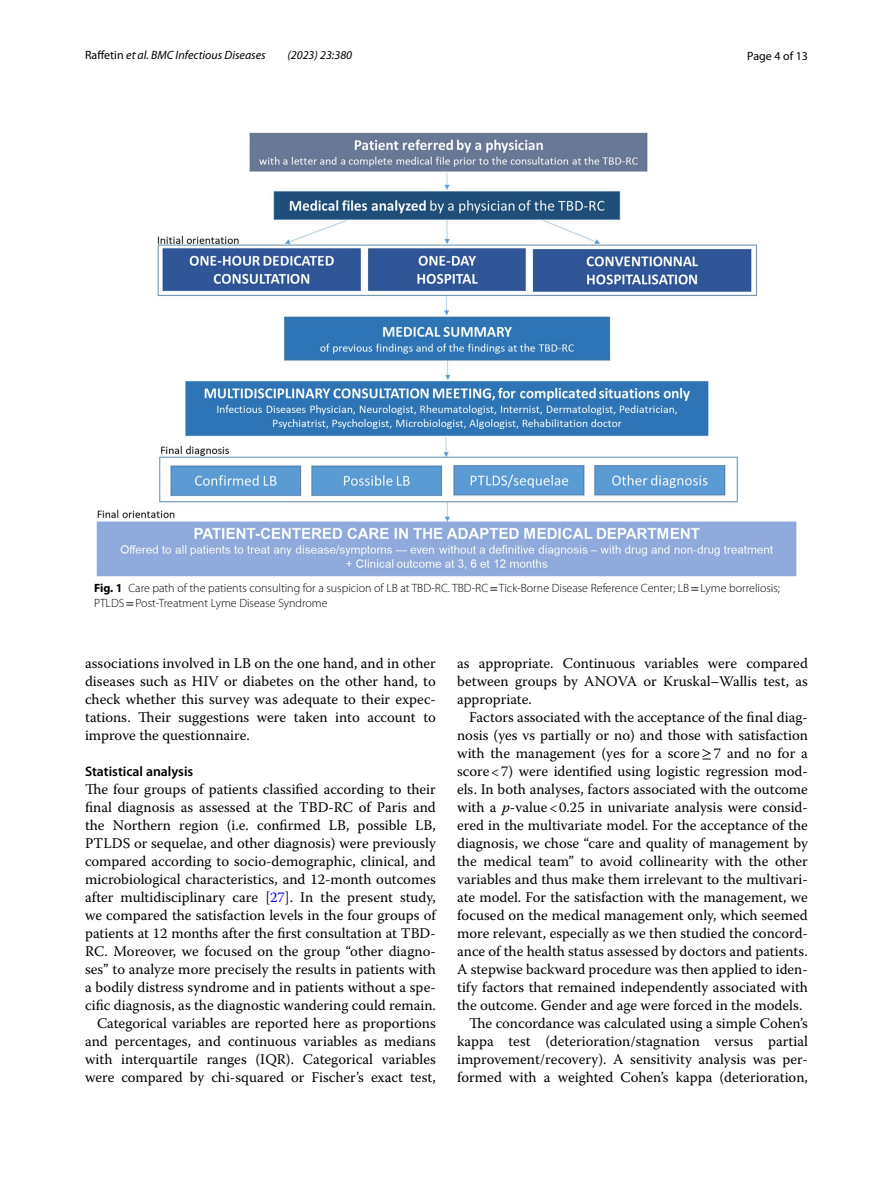
<style>
.page{position:relative;width:893px;height:1187px;background:#fff}
.page>*{position:absolute;margin:0;border:0;box-sizing:border-box;transform-origin:0 0}
.t1{font:14.7px/18px "Warnock Pro";color:#000;text-align:justify}
.t2{font:600 13.8px "Myriad Pro";color:#000}
.t3{font:300 12px/15px "Myriad Pro";color:#000}
.t4{font:italic 12px "Myriad Pro";color:#000}
.t5{font:12px "Myriad Pro";color:#000}
.s1{font-style:normal}
.s2{font-weight:700}
.s3{font-family:"STIX";font-weight:400}
.s4{color:#00f}
.s5{font-family:"STIX"}
.s6{font-style:italic}
</style>
<div class="page">
<img style="left:96px;top:133px;width:701px;height:443px">
<p class="t4" style="left:85px;top:48px;width:182px"><span class="s1">Raffetin</span> et al. BMC Infectious Diseases</p>
<p class="t4" style="left:287px;top:48px;width:66px">(2023) 23:380</p>
<p class="t5" style="left:747px;top:48px;width:62px">Page 4 of 13</p>
<p class="t3" style="left:94px;top:580px;width:687px"><span class="s2">Fig. 1</span> Care path of the patients consulting for a suspicion of LB at TBD-RC. TBD-RC<span class="s3">=</span>Tick-Borne Disease Reference Center; LB<span class="s3">=</span>Lyme borreliosis;<br>PTLDS<span class="s3">=</span>Post-Treatment Lyme Disease Syndrome</p>
<p class="t1" style="left:85px;top:653px;width:352px">associations involved in LB on the one hand, and in other diseases such as HIV or diabetes on the other hand, to check whether this survey was adequate to their expec&shy;tations. Their suggestions were taken into account to improve the questionnaire.</p>
<p class="t2" style="left:85px;top:762px;width:110px">Statistical analysis</p>
<p class="t1" style="left:85px;top:779px;width:352px;text-align:right">The four groups of patients classified according to their final diagnosis as assessed at the TBD-RC of Paris and the Northern region (i.e. confirmed LB, possible LB, PTLDS or sequelae, and other diagnosis) were previously compared according to socio-demographic, clinical, and microbiological characteristics, and 12-month outcomes after multidisciplinary care [<span class="s4">27</span>]. In the present study, we compared the satisfaction levels in the four groups of patients at 12 months after the first consultation at TBD-RC. Moreover, we focused on the group “other diagno&shy;ses” to analyze more precisely the results in patients with a bodily distress syndrome and in patients without a spe&shy;cific diagnosis, as the diagnostic wandering could remain.<br>Categorical variables are reported here as proportions and percentages, and continuous variables as medians with interquartile ranges (IQR). Categorical variables were compared by chi-squared or Fischer’s exact test,</p>
<p class="t1" style="left:457px;top:653px;width:352px">as appropriate. Continuous variables were compared between groups by ANOVA or Kruskal–Wallis test, as appropriate.</p>
<p class="t1" style="left:469px;top:707px;width:340px">Factors associated with the acceptance of the final diag-</p>
<p class="t1" style="left:457px;top:725px;width:352px">nosis (yes vs partially or no) and those with satisfaction</p>
<p class="t1" style="left:457px;top:743px;width:352px">with the management (yes for a score<span class="s5">≥</span>7 and no for a</p>
<p class="t1" style="left:457px;top:761px;width:352px">score&lt;7) were identified using logistic regression mod-</p>
<p class="t1" style="left:457px;top:779px;width:352px">els. In both analyses, factors associated with the outcome</p>
<p class="t1" style="left:457px;top:797px;width:352px">with a <span class="s6">p</span>-value&lt;0.25 in univariate analysis were consid-</p>
<p class="t1" style="left:457px;top:815px;width:352px">ered in the multivariate model. For the acceptance of the</p>
<p class="t1" style="left:457px;top:833px;width:352px">diagnosis, we chose “care and quality of management by</p>
<p class="t1" style="left:457px;top:851px;width:352px">the medical team” to avoid collinearity with the other</p>
<p class="t1" style="left:457px;top:869px;width:352px">variables and thus make them irrelevant to the multivari-</p>
<p class="t1" style="left:457px;top:887px;width:352px">ate model. For the satisfaction with the management, we</p>
<p class="t1" style="left:457px;top:905px;width:352px">focused on the medical management only, which seemed</p>
<p class="t1" style="left:457px;top:923px;width:352px">more relevant, especially as we then studied the concord-</p>
<p class="t1" style="left:457px;top:941px;width:352px">ance of the health status assessed by doctors and patients.</p>
<p class="t1" style="left:457px;top:959px;width:352px">A stepwise backward procedure was then applied to iden-</p>
<p class="t1" style="left:457px;top:977px;width:352px">tify factors that remained independently associated with</p>
<p class="t1" style="left:457px;top:995px;width:347px">the outcome. Gender and age were forced in the models.</p>
<p class="t1" style="left:469px;top:1013px;width:340px">The concordance was calculated using a simple Cohen’s</p>
<p class="t1" style="left:457px;top:1031px;width:352px">kappa test (deterioration/stagnation versus partial</p>
<p class="t1" style="left:457px;top:1049px;width:352px">improvement/recovery). A sensitivity analysis was per-</p>
<p class="t1" style="left:457px;top:1067px;width:352px">formed with a weighted Cohen’s kappa (deterioration,</p>
</div>
